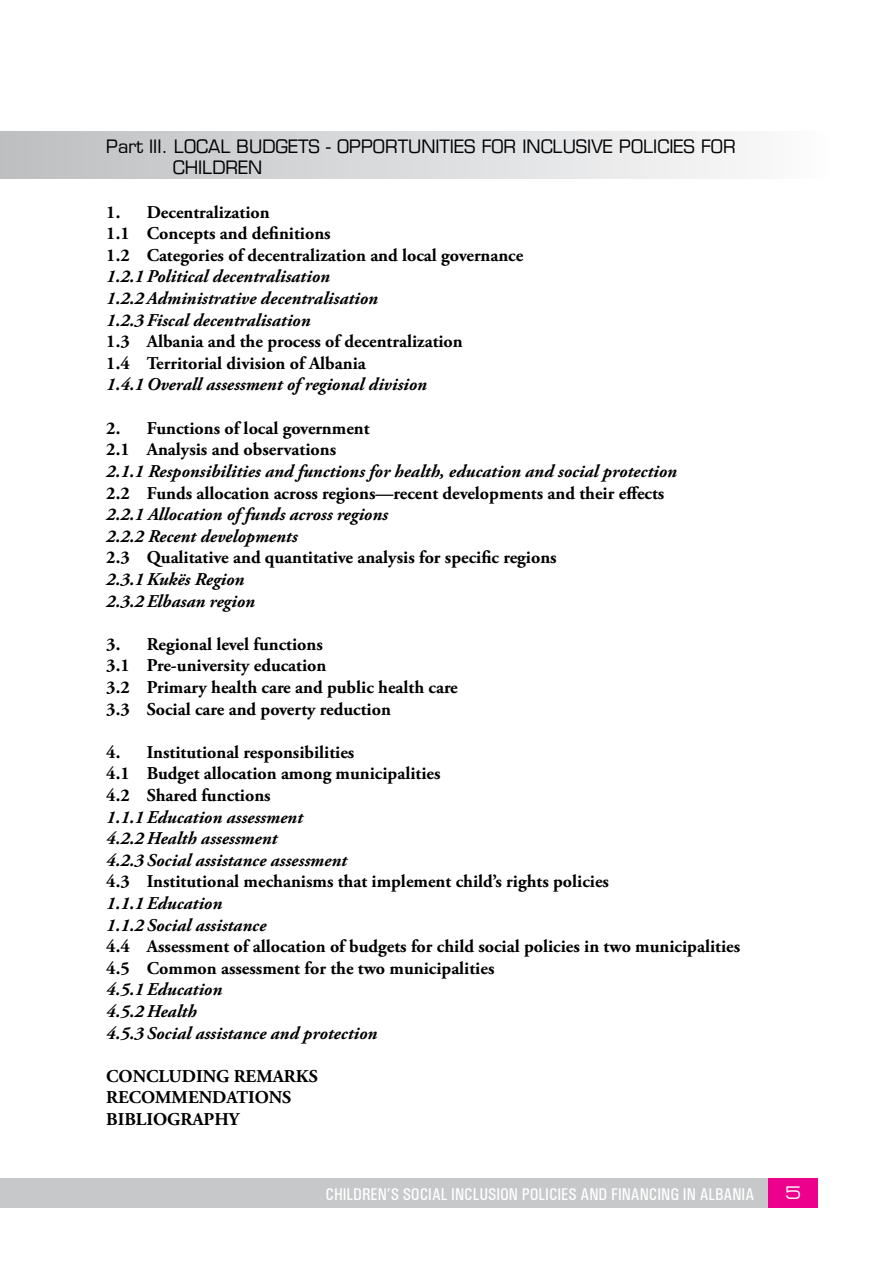
<style>
.page{position:relative;width:893px;height:1263px;background:#fff}
.page>*{position:absolute;margin:0;border:0;box-sizing:border-box;transform-origin:0 0}
.t1{font:700 18px/21.6px "Adobe Garamond Pro";color:#000}
.t2{font:italic 700 18px/21.6px "Adobe Garamond Pro";color:#000}
.t3{font:18px/21.6px "Eurostile";color:#000}
.t4{font:18px "Minima Expanded S Si Expanded";color:#fff}
.t5{font:500 condensed 17.1px "Univers";color:#fff}
</style>
<div class="page">
<div style="left:0;top:1178px;width:767px;height:29px;background:#c7c8ca"></div>
<div style="left:768px;top:1178px;width:50px;height:29px;background:#ec008c"></div>
<div style="left:0;top:132px;width:836px;height:47px;background:linear-gradient(to right,#bcbec0,#fcfcfd)"></div>
<p class="t3" style="left:173px;top:136px;width:564px;text-indent:-66px">Part III. LOCAL BUDGETS - OPPORTUNITIES FOR INCLUSIVE POLICIES FOR<br>CHILDREN</p>
<p class="t1" style="left:106px;top:201px;width:418px">1. Decentralization<br>1.1 Concepts and definitions<br>1.2 Categories of decentralization and local governance</p>
<p class="t2" style="left:106px;top:266px;width:273px">1.2.1 Political decentralisation<br>1.2.2 Administrative decentralisation<br>1.2.3 Fiscal decentralisation</p>
<p class="t1" style="left:106px;top:331px;width:358px">1.3 Albania and the process of decentralization<br>1.4 Territorial division of Albania</p>
<p class="t2" style="left:106px;top:374px;width:322px">1.4.1 Overall assessment of regional division</p>
<p class="t1" style="left:106px;top:417px;width:265px">2. Functions of local government<br>2.1 Analysis and observations</p>
<p class="t2" style="left:106px;top:461px;width:572px">2.1.1 Responsibilities and functions for health, education and social protection</p>
<p class="t1" style="left:106px;top:482px;width:559px">2.2 Funds allocation across regions—recent developments and their effects</p>
<p class="t2" style="left:106px;top:504px;width:283px">2.2.1 Allocation of funds across regions<br>2.2.2 Recent developments</p>
<p class="t1" style="left:106px;top:547px;width:452px">2.3 Qualitative and quantitative analysis for specific regions</p>
<p class="t2" style="left:106px;top:569px;width:150px">2.3.1 Kukës Region<br>2.3.2 Elbasan region</p>
<p class="t1" style="left:106px;top:633px;width:353px">3. Regional level functions<br>3.1 Pre-university education<br>3.2 Primary health care and public health care 3.3 Social care and poverty reduction</p>
<p class="t1" style="left:106px;top:741px;width:336px">4. Institutional responsibilities<br>4.1 Budget allocation among municipalities<br>4.2 Shared functions</p>
<p class="t2" style="left:106px;top:806px;width:242px">1.1.1 Education assessment<br>4.2.2 Health assessment<br>4.2.3 Social assistance assessment</p>
<p class="t1" style="left:106px;top:871px;width:504px">4.3 Institutional mechanisms that implement child’s rights policies</p>
<p class="t2" style="left:106px;top:893px;width:161px">1.1.1 Education<br>1.1.2 Social assistance</p>
<p class="t1" style="left:106px;top:936px;width:635px">4.4 Assessment of allocation of budgets for child social policies in two municipalities<br>4.5 Common assessment for the two municipalities</p>
<p class="t2" style="left:106px;top:979px;width:272px">4.5.1 Education<br>4.5.2 Health<br>4.5.3 Social assistance and protection</p>
<p class="t1" style="left:106px;top:1065px;width:213px">CONCLUDING REMARKS<br>RECOMMENDATIONS<br>BIBLIOGRAPHY</p>
<p class="t5" style="left:325px;top:1184px;width:430px">CHILDREN’S SOCIAL INCLUSION POLICIES AND FINANCING IN ALBANIA</p>
<p class="t4" style="left:785px;top:1183px;width:17px">5</p>
</div>
